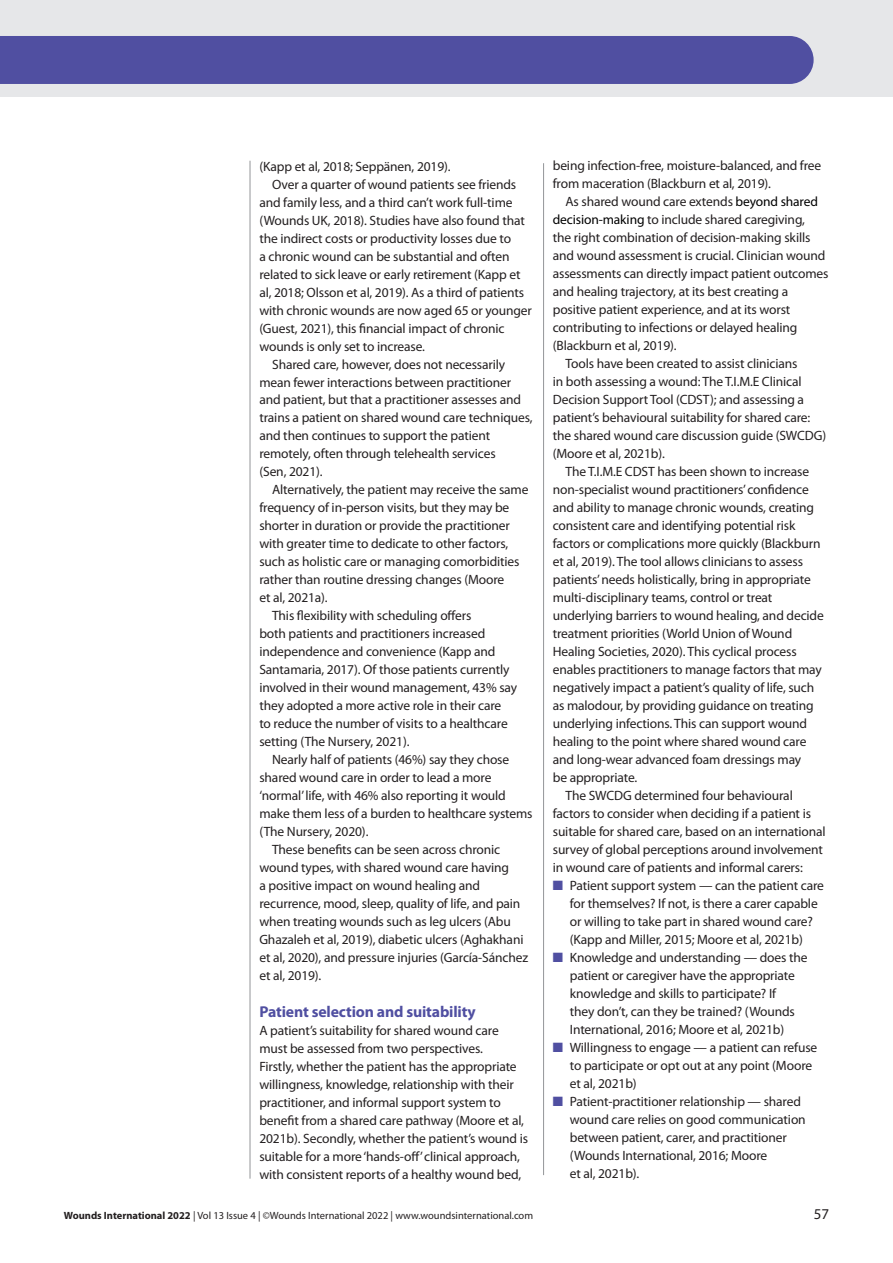
<style>
.page{position:relative;width:893px;height:1263px;background:#fff}
.page>*{position:absolute;margin:0;border:0;box-sizing:border-box;transform-origin:0 0}
.t1{font:700 15.75px "Myriad Pro";letter-spacing:-.01em;color:#504fa1}
.t2{font:15px "Myriad Pro";color:#231f20}
.t3{font:13.5px/18px "Myriad Pro";letter-spacing:-.01em;color:#231f20}
.t4{font:10.5px "Myriad Pro";color:#231f20}
.s1{color:#000}
.s2{color:#504fa1}
.s3{font-weight:700}
</style>
<div class="page">
<div style="left:0;top:0;width:893px;height:97px;background:#e6e7e9"></div>
<div style="left:0;top:36px;width:814px;height:48px;background:#504fa1"></div>
<hr style="left:250px;top:161px;width:1px;height:1018px;background:#939598">
<hr style="left:543px;top:163px;width:1px;height:1012px;background:#939598">
<p class="t3" style="left:259px;top:157px;width:193px">(Kapp et al, 2018; Seppänen, 2019).</p>
<p class="t3" style="left:272px;top:175px;width:246px">Over a quarter of wound patients see friends</p>
<p class="t3" style="left:259px;top:193px;width:255px">and family less, and a third can’t work full-time</p>
<p class="t3" style="left:259px;top:211px;width:267px">(Wounds UK, 2018). Studies have also found that</p>
<p class="t3" style="left:259px;top:229px;width:253px">the indirect costs or productivity losses due to</p>
<p class="t3" style="left:259px;top:247px;width:252px">a chronic wound can be substantial and often</p>
<p class="t3" style="left:259px;top:265px;width:263px">related to sick leave or early retirement (Kapp et</p>
<p class="t3" style="left:259px;top:283px;width:266px">al, 2018; Olsson et al, 2019). As a third of patients</p>
<p class="t3" style="left:259px;top:301px;width:274px">with chronic wounds are now aged 65 or younger</p>
<p class="t3" style="left:259px;top:319px;width:247px">(Guest, 2021), this financial impact of chronic</p>
<p class="t3" style="left:259px;top:337px;width:167px">wounds is only set to increase.</p>
<p class="t3" style="left:272px;top:355px;width:235px">Shared care, however, does not necessarily</p>
<p class="t3" style="left:259px;top:373px;width:253px">mean fewer interactions between practitioner</p>
<p class="t3" style="left:259px;top:391px;width:263px">and patient, but that a practitioner assesses and</p>
<p class="t3" style="left:259px;top:409px;width:275px">trains a patient on shared wound care techniques,</p>
<p class="t3" style="left:259px;top:427px;width:232px">and then continues to support the patient</p>
<p class="t3" style="left:259px;top:445px;width:238px">remotely, often through telehealth services</p>
<p class="t3" style="left:259px;top:463px;width:65px">(Sen, 2021).</p>
<p class="t3" style="left:272px;top:481px;width:258px">Alternatively, the patient may receive the same</p>
<p class="t3" style="left:259px;top:499px;width:251px">frequency of in-person visits, but they may be</p>
<p class="t3" style="left:259px;top:517px;width:252px">shorter in duration or provide the practitioner</p>
<p class="t3" style="left:259px;top:535px;width:250px">with greater time to dedicate to other factors,</p>
<p class="t3" style="left:259px;top:553px;width:262px">such as holistic care or managing comorbidities</p>
<p class="t3" style="left:259px;top:571px;width:246px">rather than routine dressing changes (Moore</p>
<p class="t3" style="left:259px;top:589px;width:70px">et al, 2021a).</p>
<p class="t3" style="left:272px;top:607px;width:201px">This flexibility with scheduling offers</p>
<p class="t3" style="left:259px;top:625px;width:227px">both patients and practitioners increased</p>
<p class="t3" style="left:259px;top:643px;width:237px">independence and convenience (Kapp and</p>
<p class="t3" style="left:259px;top:661px;width:252px">Santamaria, 2017). Of those patients currently</p>
<p class="t3" style="left:259px;top:679px;width:259px">involved in their wound management, 43% say</p>
<p class="t3" style="left:259px;top:697px;width:243px">they adopted a more active role in their care</p>
<p class="t3" style="left:259px;top:715px;width:250px">to reduce the number of visits to a healthcare</p>
<p class="t3" style="left:259px;top:733px;width:152px">setting (The Nursery, 2021).</p>
<p class="t3" style="left:272px;top:751px;width:239px">Nearly half of patients (46%) say they chose</p>
<p class="t3" style="left:259px;top:769px;width:234px">shared wound care in order to lead a more</p>
<p class="t3" style="left:259px;top:787px;width:248px">‘normal’ life, with 46% also reporting it would</p>
<p class="t3" style="left:259px;top:805px;width:275px">make them less of a burden to healthcare systems</p>
<p class="t3" style="left:259px;top:823px;width:111px">(The Nursery, 2020).</p>
<p class="t3" style="left:272px;top:841px;width:230px">These benefits can be seen across chronic</p>
<p class="t3" style="left:259px;top:859px;width:251px">wound types, with shared wound care having</p>
<p class="t3" style="left:259px;top:877px;width:222px">a positive impact on wound healing and</p>
<p class="t3" style="left:259px;top:895px;width:263px">recurrence, mood, sleep, quality of life, and pain</p>
<p class="t3" style="left:259px;top:913px;width:253px">when treating wounds such as leg ulcers (Abu</p>
<p class="t3" style="left:259px;top:931px;width:266px">Ghazaleh et al, 2019), diabetic ulcers (Aghakhani</p>
<p class="t3" style="left:259px;top:949px;width:270px">et al, 2020), and pressure injuries (García-Sánchez</p>
<p class="t3" style="left:259px;top:967px;width:64px">et al, 2019).</p>
<p class="t1" style="left:259px;top:1001px;width:218px">Patient selection and suitability</p>
<p class="t3" style="left:259px;top:1021px;width:270px">A patient’s suitability for shared wound care must be assessed from two perspectives.<br>Firstly, whether the patient has the appropriate willingness, knowledge, relationship with their practitioner, and informal support system to benefit from a shared care pathway (Moore et al, 2021b). Secondly, whether the patient’s wound is suitable for a more ‘hands-off’ clinical approach, with consistent reports of a healthy wound bed,</p>
<p class="t3" style="left:553px;top:157px;width:270px">being infection-free, moisture-balanced, and free from maceration (Blackburn et al, 2019).</p>
<p class="t3" style="left:566px;top:193px;width:254px">As shared wound care extends <span class="s1">beyond shared</span></p>
<p class="t3" style="left:553px;top:211px;width:254px"><span class="s1">decision-making</span> to include shared caregiving,</p>
<p class="t3" style="left:553px;top:229px;width:259px">the right combination of decision-making skills</p>
<p class="t3" style="left:553px;top:247px;width:274px">and wound assessment is crucial. Clinician wound</p>
<p class="t3" style="left:553px;top:265px;width:277px">assessments can directly impact patient outcomes</p>
<p class="t3" style="left:553px;top:283px;width:237px">and healing trajectory, at its best creating a</p>
<p class="t3" style="left:553px;top:301px;width:239px">positive patient experience, and at its worst</p>
<p class="t3" style="left:553px;top:319px;width:246px">contributing to infections or delayed healing</p>
<p class="t3" style="left:553px;top:337px;width:125px">(Blackburn et al, 2019).</p>
<p class="t3" style="left:566px;top:355px;width:234px">Tools have been created to assist clinicians</p>
<p class="t3" style="left:553px;top:373px;width:250px">in both assessing a wound: The T.I.M.E Clinical</p>
<p class="t3" style="left:553px;top:391px;width:253px">Decision Support Tool (CDST); and assessing a</p>
<p class="t3" style="left:553px;top:409px;width:259px">patient’s behavioural suitability for shared care:</p>
<p class="t3" style="left:553px;top:427px;width:275px">the shared wound care discussion guide (SWCDG)</p>
<p class="t3" style="left:553px;top:445px;width:114px">(Moore et al, 2021b).</p>
<p class="t3" style="left:566px;top:463px;width:245px">The T.I.M.E CDST has been shown to increase</p>
<p class="t3" style="left:553px;top:481px;width:257px">non-specialist wound practitioners’ confidence</p>
<p class="t3" style="left:553px;top:499px;width:263px">and ability to manage chronic wounds, creating</p>
<p class="t3" style="left:553px;top:517px;width:244px">consistent care and identifying potential risk</p>
<p class="t3" style="left:553px;top:535px;width:269px">factors or complications more quickly (Blackburn</p>
<p class="t3" style="left:553px;top:553px;width:252px">et al, 2019). The tool allows clinicians to assess</p>
<p class="t3" style="left:553px;top:571px;width:260px">patients’ needs holistically, bring in appropriate</p>
<p class="t3" style="left:553px;top:589px;width:221px">multi-disciplinary teams, control or treat</p>
<p class="t3" style="left:553px;top:607px;width:273px">underlying barriers to wound healing, and decide</p>
<p class="t3" style="left:553px;top:625px;width:241px">treatment priorities (World Union of Wound</p>
<p class="t3" style="left:553px;top:643px;width:245px">Healing Societies, 2020). This cyclical process</p>
<p class="t3" style="left:553px;top:661px;width:271px">enables practitioners to manage factors that may</p>
<p class="t3" style="left:553px;top:679px;width:263px">negatively impact a patient’s quality of life, such</p>
<p class="t3" style="left:553px;top:697px;width:262px">as malodour, by providing guidance on treating</p>
<p class="t3" style="left:553px;top:715px;width:256px">underlying infections. This can support wound</p>
<p class="t3" style="left:553px;top:733px;width:255px">healing to the point where shared wound care</p>
<p class="t3" style="left:553px;top:751px;width:250px">and long-wear advanced foam dressings may</p>
<p class="t3" style="left:553px;top:769px;width:86px">be appropriate.</p>
<p class="t3" style="left:566px;top:787px;width:229px">The SWCDG determined four behavioural</p>
<p class="t3" style="left:553px;top:805px;width:260px">factors to consider when deciding if a patient is</p>
<p class="t3" style="left:553px;top:823px;width:274px">suitable for shared care, based on an international</p>
<p class="t3" style="left:553px;top:841px;width:272px">survey of global perceptions around involvement</p>
<p class="t3" style="left:553px;top:859px;width:252px">in wound care of patients and informal carers:</p>
<p class="t3" style="left:570px;top:877px;width:256px;text-indent:-17px"><span class="s2">■</span> Patient support system — can the patient care for themselves? If not, is there a carer capable or willing to take part in shared wound care? (Kapp and Miller, 2015; Moore et al, 2021b)</p>
<p class="t3" style="left:570px;top:949px;width:239px;text-indent:-17px"><span class="s2">■</span> Knowledge and understanding — does the patient or caregiver have the appropriate knowledge and skills to participate? If<br>they don’t, can they be trained? (Wounds International, 2016; Moore et al, 2021b)</p>
<p class="t3" style="left:570px;top:1039px;width:249px;text-indent:-17px"><span class="s2">■</span> Willingness to engage — a patient can refuse to participate or opt out at any point (Moore et al, 2021b)</p>
<p class="t3" style="left:570px;top:1092px;width:237px;text-indent:-17px"><span class="s2">■</span> Patient-practitioner relationship — shared wound care relies on good communication between patient, carer, and practitioner (Wounds International, 2016; Moore<br>et al, 2021b).</p>
<p class="t4" style="left:64px;top:1209px;width:471px"><span class="s3">Wounds International 2022</span> | Vol 13 Issue 4 | ©Wounds International 2022 | www.woundsinternational.com</p>
<p class="t2" style="left:814px;top:1204px;width:17px">57</p>
</div>
